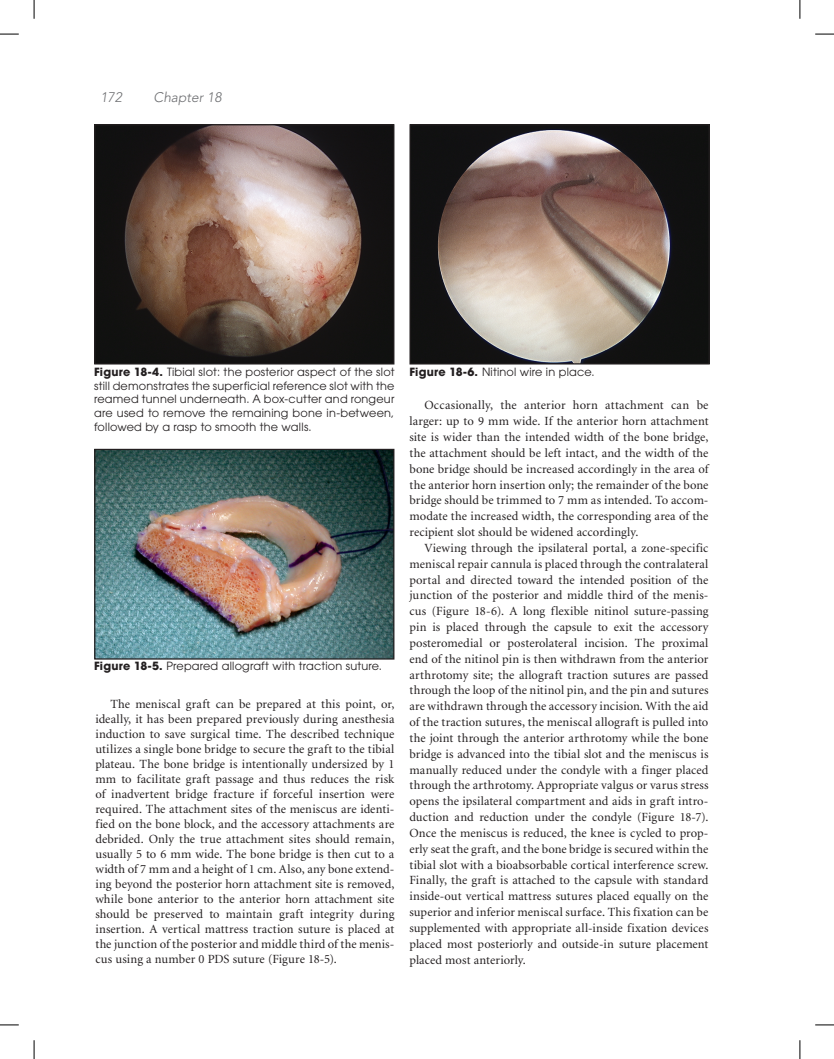
<style>
.page{position:relative;width:834px;height:1059px;background:#fff}
.page>*{position:absolute;margin:0;border:0;box-sizing:border-box;transform-origin:0 0}
.t1{font:italic 300 13.75px "Avenir";color:#6c6d70}
.t2{font:12.5px/15.9px "Minion";letter-spacing:.005em;color:#231f20;text-align:justify}
.t3{font:11.25px/13.5px "Avant Garde";letter-spacing:.015em;color:#231f20;text-align:justify}
.s1{font-weight:700}
</style>
<div class="page">
<img style="left:96px;top:126px;width:296px;height:236px">
<div style="left:94px;top:124px;width:300px;height:240px;border:1px solid #231f20"></div>
<img style="left:96px;top:450px;width:296px;height:207px">
<div style="left:94px;top:448px;width:300px;height:211px;border:1px solid #231f20"></div>
<img style="left:411px;top:126px;width:296px;height:236px">
<div style="left:409px;top:124px;width:300px;height:240px;border:1px solid #231f20"></div>
<svg style="left:0;top:33px;width:19px;height:2px"></svg>
<svg style="left:815px;top:33px;width:18px;height:2px"></svg>
<svg style="left:0;top:1024px;width:19px;height:1px"></svg>
<svg style="left:815px;top:1024px;width:18px;height:1px"></svg>
<svg style="left:33px;top:0;width:2px;height:19px"></svg>
<svg style="left:33px;top:1040px;width:2px;height:18px"></svg>
<svg style="left:799px;top:0;width:1px;height:19px"></svg>
<svg style="left:799px;top:1040px;width:1px;height:18px"></svg>
<p class="t1" style="left:100px;top:89px;width:23px">172</p>
<p class="t1" style="left:153px;top:89px;width:69px">Chapter 18</p>
<p class="t3" style="left:94px;top:365px;width:302px"><span class="s1">Figure 18-4.</span> Tibial slot: the posterior aspect of the slot still demonstrates the superficial reference slot with the reamed tunnel underneath. A box-cutter and rongeur are used to remove the remaining bone in-between, followed by a rasp to smooth the walls.</p>
<p class="t3" style="left:94px;top:658px;width:289px"><span class="s1">Figure 18-5.</span> Prepared allograft with traction suture.</p>
<p class="t2" style="left:95px;top:696px;width:300px;line-height:15px;text-indent:15px">The meniscal graft can be prepared at this point, or, ideally, it has been prepared previously during anesthesia induction to save surgical time. The described technique utilizes a single bone bridge to secure the graft to the tibial plateau. The bone bridge is intentionally undersized by 1 mm to facilitate graft passage and thus reduces the risk of inadvertent bridge fracture if forceful insertion were required. The attachment sites of the meniscus are identi&shy;fied on the bone block, and the accessory attachments are debrided. Only the true attachment sites should remain, usually 5 to 6 mm wide. The bone bridge is then cut to a width of 7 mm and a height of 1 cm. Also, any bone extend&shy;ing beyond the posterior horn attachment site is removed, while bone anterior to the anterior horn attachment site should be preserved to maintain graft integrity during insertion. A vertical mattress traction suture is placed at the junction of the posterior and middle third of the menis&shy;cus using a number 0 PDS suture (Figure 18-5).</p>
<p class="t3" style="left:409px;top:365px;width:187px"><span class="s1">Figure 18-6.</span> Nitinol wire in place.</p>
<p class="t2" style="left:409px;top:398px;width:300px;text-indent:15px">Occasionally, the anterior horn attachment can be larger: up to 9 mm wide. If the anterior horn attachment site is wider than the intended width of the bone bridge, the attachment should be left intact, and the width of the bone bridge should be increased accordingly in the area of the anterior horn insertion only; the remainder of the bone bridge should be trimmed to 7 mm as intended. To accom&shy;modate the increased width, the corresponding area of the recipient slot should be widened accordingly.</p>
<p class="t2" style="left:409px;top:540px;width:300px;text-indent:15px">Viewing through the ipsilateral portal, a zone-specific meniscal repair cannula is placed through the contralateral portal and directed toward the intended position of the junction of the posterior and middle third of the menis&shy;cus (Figure 18-6). A long flexible nitinol suture-passing pin is placed through the capsule to exit the accessory posteromedial or posterolateral incision. The proximal end of the nitinol pin is then withdrawn from the anterior arthrotomy site; the allograft traction sutures are passed through the loop of the nitinol pin, and the pin and sutures are withdrawn through the accessory incision. With the aid of the traction sutures, the meniscal allograft is pulled into the joint through the anterior arthrotomy while the bone bridge is advanced into the tibial slot and the meniscus is manually reduced under the condyle with a finger placed through the arthrotomy. Appropriate valgus or varus stress opens the ipsilateral compartment and aids in graft intro&shy;duction and reduction under the condyle (Figure 18-7).<br>Once the meniscus is reduced, the knee is cycled to prop&shy;erly seat the graft, and the bone bridge is secured within the tibial slot with a bioabsorbable cortical interference screw.<br>Finally, the graft is attached to the capsule with standard inside-out vertical mattress sutures placed equally on the superior and inferior meniscal surface. This fixation can be supplemented with appropriate all-inside fixation devices placed most posteriorly and outside-in suture placement placed most anteriorly.</p>
</div>
